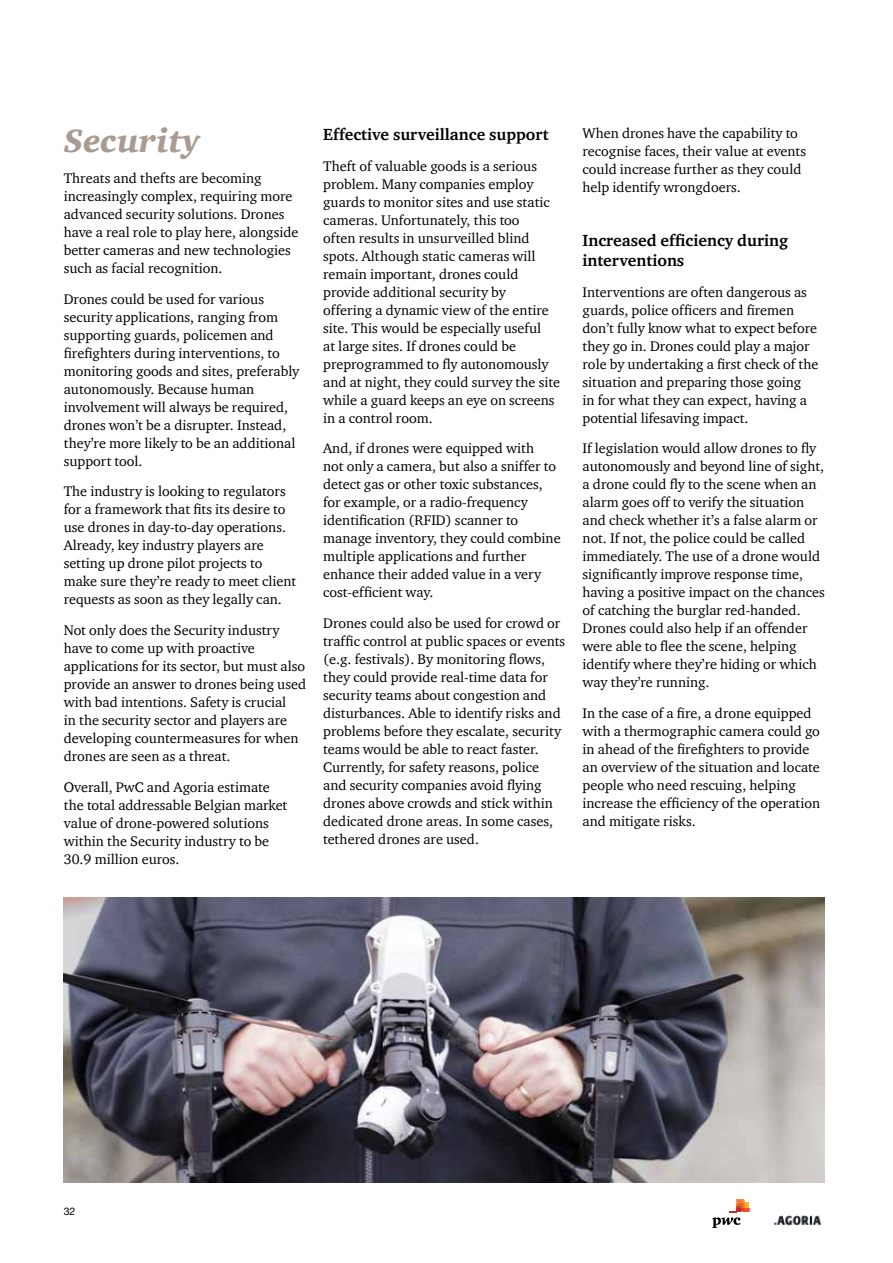
<style>
.page{position:relative;width:893px;height:1263px;background:#fff}
.page>*{position:absolute;margin:0;border:0;box-sizing:border-box;transform-origin:0 0}
.t1{font:italic 900 33px "ITC Charter Com";color:#a89b91}
.t2{font:700 16.5px/19.8px "ITC Charter Com";color:#000}
.t3{font:14.25px/18px "ITC Charter Com";color:#000}
.t4{font:10.5px "Helvetica Neue LT Pro";color:#000}
</style>
<div class="page">
<svg style="left:712px;top:1199px;width:38px;height:29px"></svg>
<img style="left:773px;top:1215px;width:48px;height:11px">
<img style="left:64px;top:897px;width:761px;height:285px">
<h1 class="t1" style="left:64px;top:121px;width:137px">Security</h1>
<p class="t3" style="left:64px;top:169px;width:236px">Threats and thefts are becoming increasingly complex, requiring more advanced security solutions. Drones have a real role to play here, alongside better cameras and new technologies such as facial recognition.</p>
<p class="t3" style="left:64px;top:290px;width:237px">Drones could be used for various security applications, ranging from supporting guards, policemen and firefighters during interventions, to monitoring goods and sites, preferably autonomously. Because human involvement will always be required, drones won’t be a disrupter. Instead, they’re more likely to be an additional support tool.</p>
<p class="t3" style="left:64px;top:482px;width:234px">The industry is looking to regulators for a framework that fits its desire to use drones in day-to-day operations.<br>Already, key industry players are setting up drone pilot projects to make sure they’re ready to meet client requests as soon as they legally can.</p>
<p class="t3" style="left:64px;top:621px;width:244px">Not only does the Security industry have to come up with proactive applications for its sector, but must also provide an answer to drones being used with bad intentions. Safety is crucial<br>in the security sector and players are developing countermeasures for when drones are seen as a threat.</p>
<p class="t3" style="left:64px;top:778px;width:225px">Overall, PwC and Agoria estimate the total addressable Belgian market value of drone-powered solutions within the Security industry to be<br>30.9 million euros.</p>
<p class="t2" style="left:323px;top:124px;width:227px">Effective surveillance support</p>
<p class="t3" style="left:323px;top:157px;width:238px">Theft of valuable goods is a serious problem. Many companies employ guards to monitor sites and use static cameras. Unfortunately, this too<br>often results in unsurveilled blind spots. Although static cameras will remain important, drones could provide additional security by<br>offering a dynamic view of the entire site. This would be especially useful<br>at large sites. If drones could be preprogrammed to fly autonomously and at night, they could survey the site while a guard keeps an eye on screens in a control room.</p>
<p class="t3" style="left:323px;top:439px;width:239px">And, if drones were equipped with<br>not only a camera, but also a sniffer to detect gas or other toxic substances, for example, or a radio-frequency identification (RFID) scanner to manage inventory, they could combine multiple applications and further enhance their added value in a very cost‑efficient way.</p>
<p class="t3" style="left:323px;top:614px;width:244px">Drones could also be used for crowd or traffic control at public spaces or events (e.g. festivals). By monitoring flows, they could provide real-time data for security teams about congestion and disturbances. Able to identify risks and problems before they escalate, security teams would be able to react faster.<br>Currently, for safety reasons, police and security companies avoid flying drones above crowds and stick within dedicated drone areas. In some cases, tethered drones are used.</p>
<p class="t3" style="left:583px;top:124px;width:225px">When drones have the capability to recognise faces, their value at events could increase further as they could help identify wrongdoers.</p>
<p class="t2" style="left:583px;top:230px;width:207px">Increased efficiency during interventions</p>
<p class="t3" style="left:583px;top:282px;width:237px">Interventions are often dangerous as guards, police officers and firemen don’t fully know what to expect before they go in. Drones could play a major role by undertaking a first check of the situation and preparing those going<br>in for what they can expect, having a potential lifesaving impact.</p>
<p class="t3" style="left:583px;top:439px;width:244px">If legislation would allow drones to fly autonomously and beyond line of sight, a drone could fly to the scene when an alarm goes off to verify the situation and check whether it’s a false alarm or not. If not, the police could be called immediately. The use of a drone would significantly improve response time, having a positive impact on the chances of catching the burglar red-handed.<br>Drones could also help if an offender were able to flee the scene, helping identify where they’re hiding or which way they’re running.</p>
<p class="t3" style="left:583px;top:704px;width:239px">In the case of a fire, a drone equipped with a thermographic camera could go in ahead of the firefighters to provide an overview of the situation and locate people who need rescuing, helping increase the efficiency of the operation and mitigate risks.</p>
<p class="t4" style="left:64px;top:1205px;width:13px">32</p>
</div>
